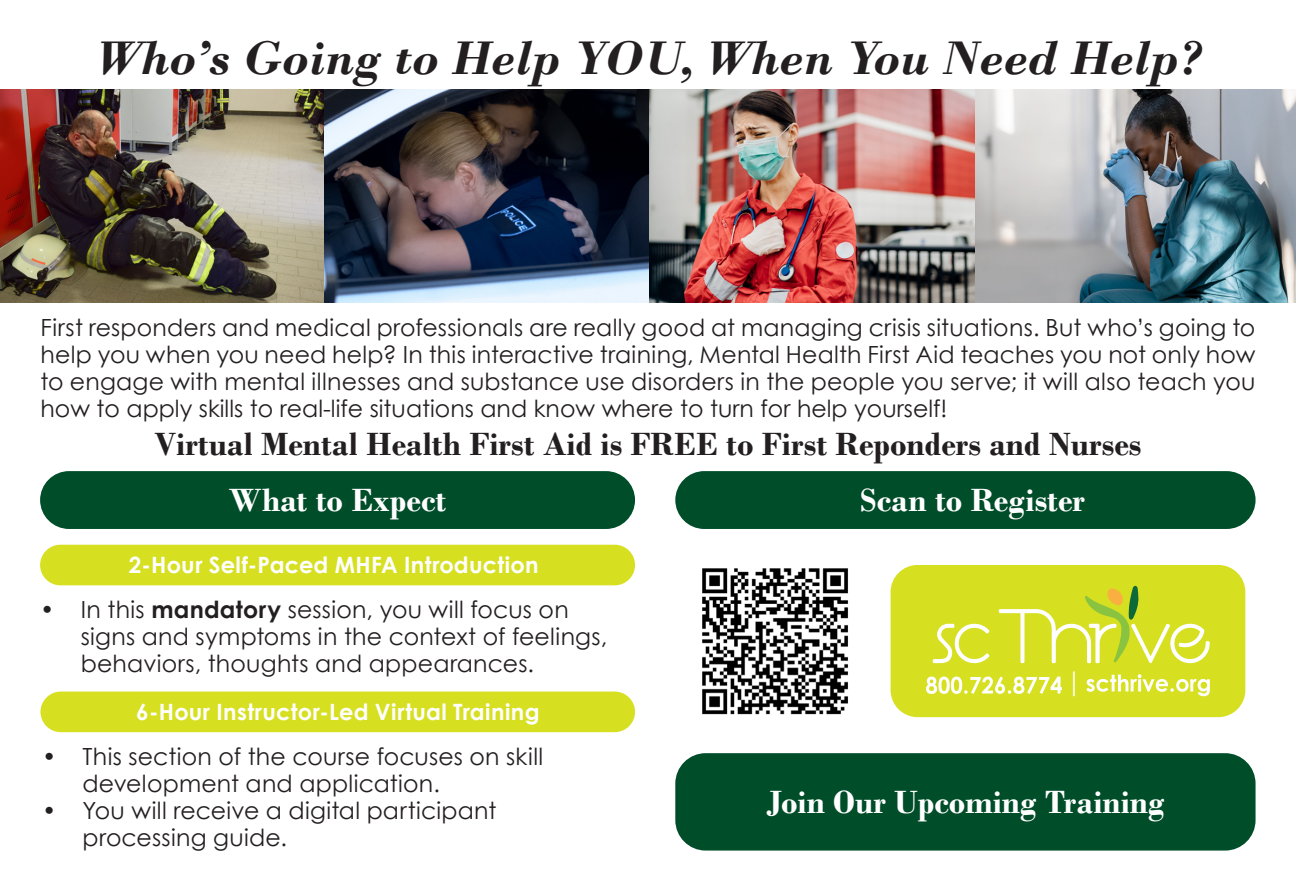
<style>
.page{position:relative;width:1296px;height:891px;background:#fff}
.page>*{position:absolute;margin:0;border:0;box-sizing:border-box;transform-origin:0 0}
.t1{font:italic 700 49.5px "Bodoni";color:#231f20}
.t2{font:700 33.75px/55.8px "Bodoni";color:#231f20}
.t3{font:700 33.75px "Bodoni";color:#fff}
.t4{font:24.75px "Minion Pro";color:#fff}
.t5{font:23.62px/27px "Century Gothic";letter-spacing:.01em;color:#231f20}
.t6{font:700 22.5px "Century Gothic";letter-spacing:.015em;color:#fff}
.s1{color:#fff}
.s2{font-weight:700}
</style>
<div class="page">
<img style="left:0;top:89px;width:1296px;height:214px">
<div style="left:40px;top:471px;width:595px;height:58px;background:#004d29;border-radius:29px"></div>
<div style="left:675px;top:471px;width:581px;height:58px;background:#004d29;border-radius:29px"></div>
<div style="left:40px;top:545px;width:595px;height:40px;background:#d6df20;border-radius:20px"></div>
<div style="left:41px;top:692px;width:594px;height:40px;background:#d6df20;border-radius:20px"></div>
<div style="left:675px;top:753px;width:581px;height:98px;background:#004d29;border-radius:30px"></div>
<div style="left:891px;top:565px;width:354px;height:152px;background:#d6df20;border-radius:27px"></div>
<svg style="left:933px;top:586px;width:277px;height:77px"></svg>
<svg style="left:1086px;top:674px;width:124px;height:22px"></svg>
<svg style="left:926px;top:677px;width:136px;height:17px"></svg>
<img style="left:702px;top:568px;width:146px;height:147px">
<p class="t1" style="left:95px;top:28px;width:1108px">Who’s Going to Help YOU, When You Need Help?</p>
<p class="t5" style="left:40px;top:314px;width:1216px;text-align:justify">First responders and medical professionals are really good at managing crisis situations. But who’s going to help you when you need help? In this interactive training, Mental Health First Aid teaches you not only how to engage with mental illnesses and substance use disorders in the people you serve; it will also teach you how to apply skills to real-life situations and know where to turn for help yourself!</p>
<p class="t2" style="left:229px;top:416px;width:914px;text-indent:-74px">Virtual Mental Health First Aid is FREE to First Reponders and Nurses<br><span class="s1">What to Expect</span></p>
<p class="t3" style="left:860px;top:480px;width:227px">Scan to Register</p>
<p class="t6" style="left:129px;top:548px;width:411px">2-Hour Self-Paced MHFA Introduction</p>
<p class="t5" style="left:81px;top:596px;width:528px;text-indent:-41px">• In this <span class="s2">mandatory</span> session, you will focus on signs and symptoms in the context of feelings, behaviors, thoughts and appearances.</p>
<p class="t6" style="left:136px;top:695px;width:405px">6-Hour Instructor-Led Virtual Training</p>
<p class="t5" style="left:83px;top:743px;width:462px;text-indent:-40px">• This section of the course focuses on skill development and application.</p>
<p class="t5" style="left:83px;top:797px;width:415px;text-indent:-40px">• You will receive a digital participant processing guide.</p>
<p class="t4" style="left:1071px;top:665px;width:8px">|</p>
<p class="t3" style="left:766px;top:782px;width:400px">Join Our Upcoming Training</p>
</div>
